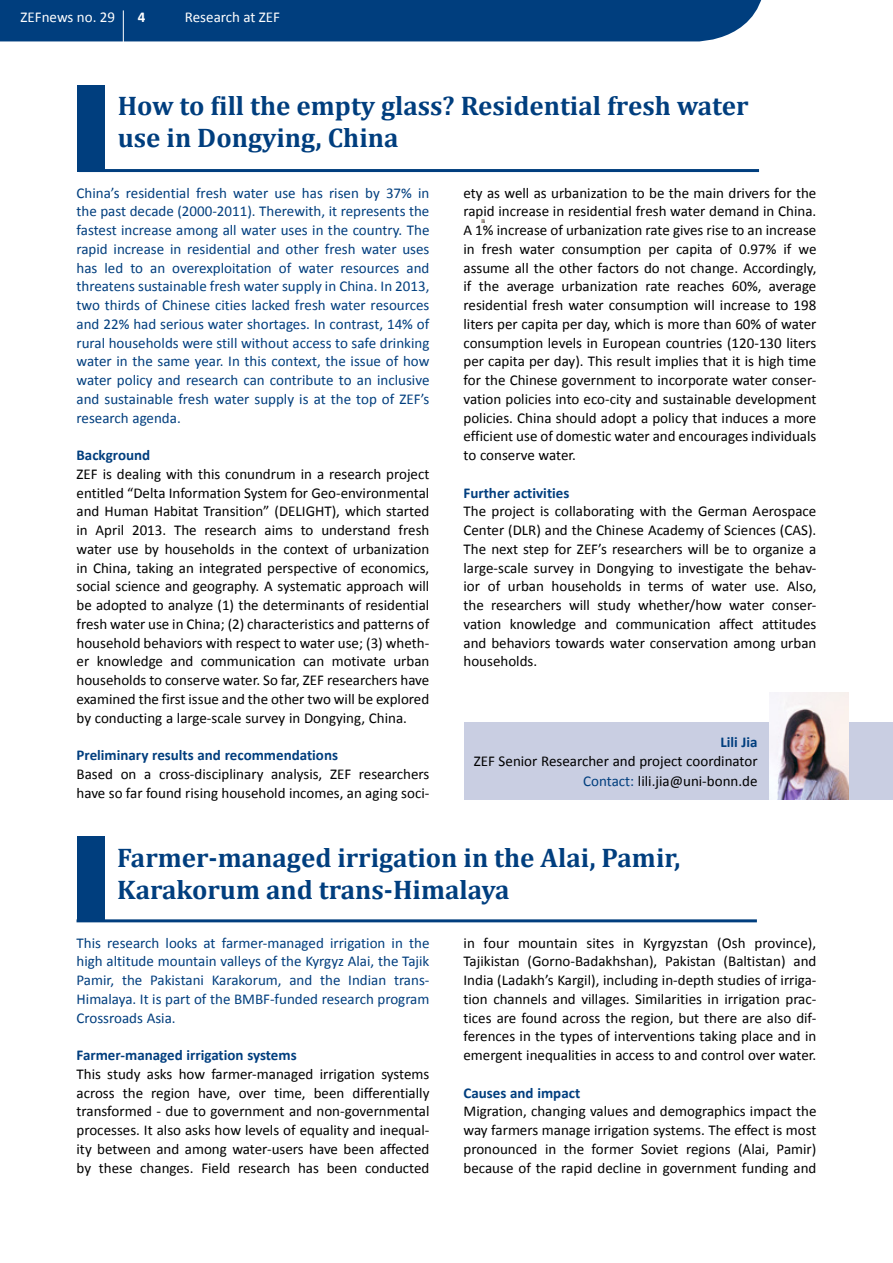
<style>
.page{position:relative;width:893px;height:1263px;background:#fff}
.page>*{position:absolute;margin:0;border:0;box-sizing:border-box;transform-origin:0 0}
.t1{font:700 27px/32.4px "Cambria";color:#003e7e}
.t2{font:15px/18.8px "Calibri";color:#000;text-align:justify}
.t3{font:15px/18.8px "Calibri";color:#003e7e;text-align:justify}
.t4{font:700 15px "Calibri";color:#003e7e}
.t5{font:15px "Calibri";color:#fff}
.t6{font:700 15px "Calibri";color:#fff}
.s1{color:#003e7e}
</style>
<div class="page">
<div style="left:0;top:0;width:762px;height:41px;background:#003e7e"></div>
<hr style="left:123px;top:10px;width:1px;height:56px;background:#fff">
<div style="left:77px;top:836px;width:27px;height:83px;background:#003e7e"></div>
<hr style="left:77px;top:919px;width:680px;height:3px;background:#003e7e">
<div style="left:77px;top:85px;width:27px;height:87px;background:#003e7e"></div>
<hr style="left:79px;top:169px;width:680px;height:3px;background:#003e7e">
<svg style="left:481px;top:219px;width:3px;height:4px"></svg>
<div style="left:464px;top:721px;width:429px;height:78px;background:#c9cee2"></div>
<img style="left:770px;top:692px;width:78px;height:107px">
<p class="t5" style="left:21px;top:7px;width:96px">ZEFnews no. 29</p>
<p class="t6" style="left:138px;top:7px;width:9px">4</p>
<p class="t5" style="left:185px;top:7px;width:97px">Research at ZEF</p>
<h1 class="t1" style="left:118px;top:89px;width:632px">How to fill the empty glass? Residential fresh water use in Dongying, China</h1>
<p class="t3" style="left:77px;top:183px;width:354px">China’s residential fresh water use has risen by 37% in the past decade (2000-2011). Therewith, it represents the fastest increase among all water uses in the country. The rapid increase in residential and other fresh water uses has led to an overexploitation of water resources and threatens sustainable fresh water supply in China. In 2013, two thirds of Chinese cities lacked fresh water resources and 22% had serious water shortages. In contrast, 14% of rural households were still without access to safe drinking water in the same year. In this context, the issue of how water policy and research can contribute to an inclusive and sustainable fresh water supply is at the top of ZEF’s research agenda.</p>
<p class="t4" style="left:77px;top:445px;width:75px">Background</p>
<p class="t2" style="left:77px;top:464px;width:354px">ZEF is dealing with this conundrum in a research project entitled “Delta Information System for Geo-environmental and Human Habitat Transition” (DELIGHT), which started in April 2013. The research aims to understand fresh water use by households in the context of urbanization in China, taking an integrated perspective of economics, social science and geography. A systematic approach will be adopted to analyze (1) the determinants of residential fresh water use in China; (2) characteristics and patterns of household behaviors with respect to water use; (3) wheth&shy;er knowledge and communication can motivate urban households to conserve water. So far, ZEF researchers have examined the first issue and the other two will be explored by conducting a large-scale survey in Dongying, China.</p>
<p class="t4" style="left:77px;top:745px;width:263px">Preliminary results and recommendations</p>
<p class="t2" style="left:77px;top:764px;width:354px">Based on a cross-disciplinary analysis, ZEF researchers have so far found rising household incomes, an aging soci-</p>
<p class="t2" style="left:463px;top:183px;width:354px">ety as well as urbanization to be the main drivers for the rapid increase in residential fresh water demand in China.<br>A 1% increase of urbanization rate gives rise to an increase in fresh water consumption per capita of 0.97% if we assume all the other factors do not change. Accordingly, if the average urbanization rate reaches 60%, average residential fresh water consumption will increase to 198 liters per capita per day, which is more than 60% of water consumption levels in European countries (120-130 liters per capita per day). This result implies that it is high time for the Chinese government to incorporate water conser&shy;vation policies into eco-city and sustainable development policies. China should adopt a policy that induces a more efficient use of domestic water and encourages individuals to conserve water.</p>
<p class="t4" style="left:463px;top:483px;width:107px">Further activities</p>
<p class="t2" style="left:463px;top:502px;width:354px">The project is collaborating with the German Aerospace Center (DLR) and the Chinese Academy of Sciences (CAS).<br>The next step for ZEF’s researchers will be to organize a large-scale survey in Dongying to investigate the behav&shy;ior of urban households in terms of water use. Also, the researchers will study whether/how water conser&shy;vation knowledge and communication affect attitudes and behaviors towards water conservation among urban households.</p>
<p class="t4" style="left:720px;top:732px;width:39px">Lili Jia</p>
<p class="t2" style="left:474px;top:751px;width:285px;line-height:19.5px;text-align:right">ZEF Senior Researcher and project coordinator<br><span class="s1">Contact:</span> lili.jia@uni-bonn.de</p>
<h1 class="t1" style="left:117px;top:841px;width:565px">Farmer-managed irrigation in the Alai, Pamir,<br>Karakorum and trans-Himalaya</h1>
<p class="t3" style="left:77px;top:933px;width:354px">This research looks at farmer-managed irrigation in the high altitude mountain valleys of the Kyrgyz Alai, the Tajik Pamir, the Pakistani Karakorum, and the Indian trans-Himalaya. It is part of the BMBF-funded research program Crossroads Asia.</p>
<p class="t4" style="left:77px;top:1045px;width:222px">Farmer-managed irrigation systems</p>
<p class="t2" style="left:77px;top:1064px;width:354px">This study asks how farmer-managed irrigation systems across the region have, over time, been differentially transformed - due to government and non-governmental processes. It also asks how levels of equality and inequal&shy;ity between and among water-users have been affected by these changes. Field research has been conducted</p>
<p class="t2" style="left:463px;top:933px;width:354px">in four mountain sites in Kyrgyzstan (Osh province), Tajikistan (Gorno-Badakhshan), Pakistan (Baltistan) and India (Ladakh’s Kargil), including in-depth studies of irriga&shy;tion channels and villages. Similarities in irrigation prac&shy;tices are found across the region, but there are also dif&shy;ferences in the types of interventions taking place and in emergent inequalities in access to and control over water.</p>
<p class="t4" style="left:463px;top:1083px;width:118px">Causes and impact</p>
<p class="t2" style="left:463px;top:1102px;width:354px">Migration, changing values and demographics impact the way farmers manage irrigation systems. The effect is most pronounced in the former Soviet regions (Alai, Pamir) because of the rapid decline in government funding and</p>
</div>
